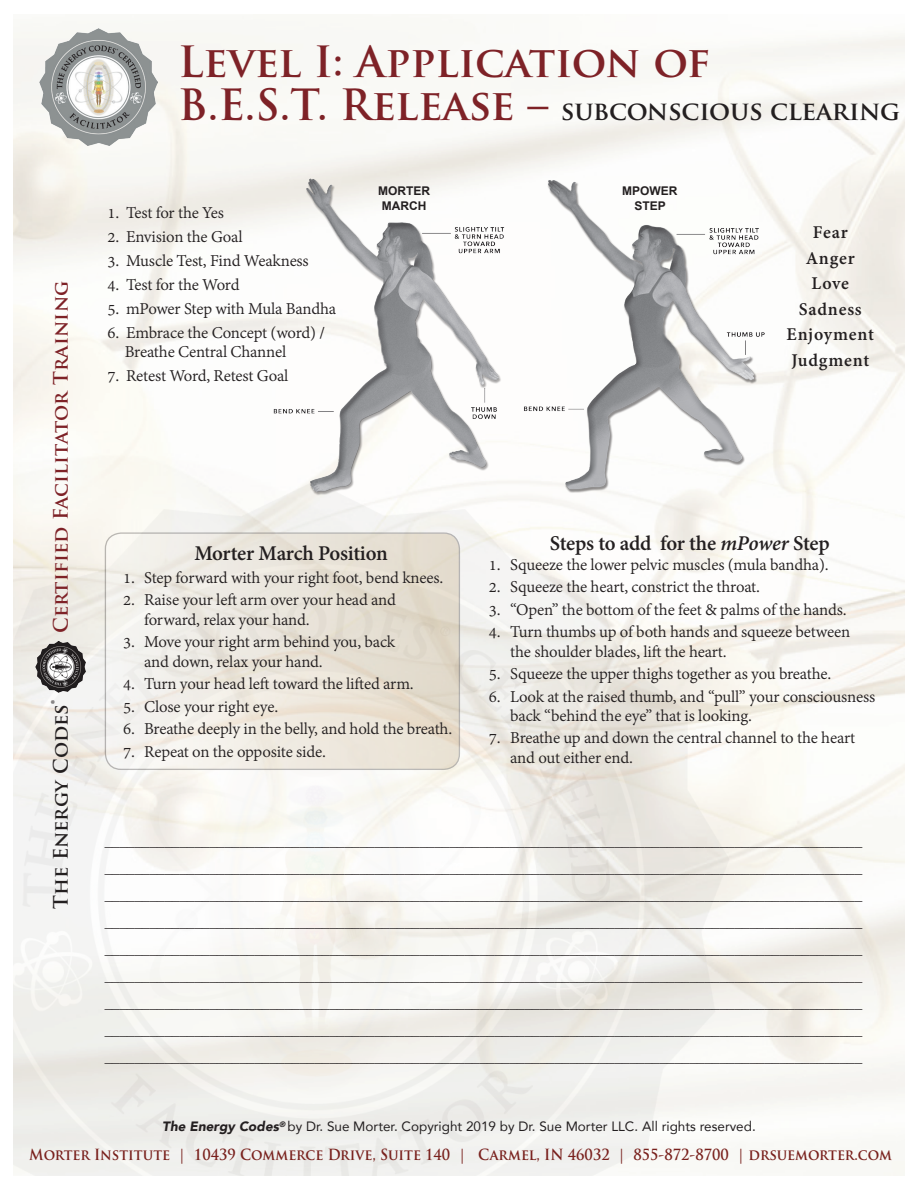
<style>
.page{position:relative;width:918px;height:1188px;background:#fff}
.page>*{position:absolute;margin:0;border:0;box-sizing:border-box;transform-origin:0 0}
.t1{font:700 42px "Trajan Pro";color:#7e2227}
.t2{font:700 25.5px "Trajan Pro";letter-spacing:-.01em;color:#231f20}
.t3{font:700 22.8px "Adobe Devanagari";letter-spacing:-.015em;color:#231f20}
.t4{font:700 19.5px/25.5px "Adobe Devanagari";letter-spacing:.04em;color:#231f20;text-align:center}
.t5{font:700 19.5px "Trajan Pro";letter-spacing:.01em;color:#7e2227}
.t6{font:700 19.5px "Trajan Pro";letter-spacing:.01em;color:#231f20}
.t7{font:18px/19.5px "Adobe Devanagari";letter-spacing:-.01em;color:#231f20}
.t8{font:15px/27px "Perpetua";color:#231f20;text-align:justify}
.t9{font:700 15px "Trajan Pro";color:#79211d;scale:.93 1}
.t10{font:13.5px "Avenir";color:#231f20}
.t11{font:700 12px/14.4px "Arial";color:#231f20;text-align:center}
.s1{font-size:42px;color:#7e2227}
.s2{font-style:italic}
.s3{font-weight:900;font-style:italic}
</style>
<div class="page">
<img style="left:14px;top:481px;width:716px;height:694px">
<img style="left:35px;top:642px;width:50px;height:50px">
<img style="left:40px;top:28px;width:118px;height:117px">
<div style="left:105px;top:533px;width:354px;height:236px;background:linear-gradient(to right,#f5f3f0,#e2d9c9);border-radius:16px"></div>
<div style="left:105px;top:532px;width:355px;height:238px;border:1px solid #231f20;border-radius:16px"></div>
<img style="left:264px;top:166px;width:276px;height:331px">
<img style="left:516px;top:167px;width:276px;height:331px">
<h3 class="t5" style="left:48px;top:633px;width:354px;rotate:-90deg">Certified Facilitator Training</h3>
<h3 class="t6" style="left:48px;top:909px;width:210px;rotate:-90deg">The Energy Codes®</h3>
<h1 class="t1" style="left:178px;top:35px;width:534px">Level I: Application of</h1>
<h2 class="t2" style="left:178px;top:95px;width:723px"><span class="s1">B.E.S.T. Release –</span> subconscious clearing</h2>
<p class="t7" style="left:107px;top:204px;width:118px">1. Test for the Yes</p>
<p class="t7" style="left:107px;top:228px;width:137px">2. Envision the Goal</p>
<p class="t7" style="left:107px;top:252px;width:203px">3. Muscle Test, Find Weakness</p>
<p class="t7" style="left:107px;top:276px;width:134px">4. Test for the Word</p>
<p class="t7" style="left:107px;top:300px;width:230px">5. mPower Step with Mula Bandha</p>
<p class="t7" style="left:125px;top:324px;width:202px;text-indent:-17px">6. Embrace the Concept (word) /<br>Breathe Central Channel</p>
<p class="t7" style="left:107px;top:367px;width:183px">7. Retest Word, Retest Goal</p>
<p class="t11" style="left:378px;top:184px;width:53px">MORTER<br>MARCH</p>
<p class="t11" style="left:622px;top:184px;width:57px">MPOWER<br>STEP</p>
<h3 class="t4" style="left:787px;top:222px;width:89px">Fear<br>Anger<br>Love<br>Sadness<br>Enjoyment<br>Judgment</h3>
<h3 class="t3" style="left:194px;top:540px;width:195px">Morter March Position</h3>
<p class="t7" style="left:123px;top:569px;width:322px">1. Step forward with your right foot, bend knees.</p>
<p class="t7" style="left:144px;top:592px;width:253px;text-indent:-21px">2. Raise your left arm over your head and forward, relax your hand.</p>
<p class="t7" style="left:144px;top:634px;width:253px;text-indent:-21px">3. Move your right arm behind you, back and down, relax your hand.</p>
<p class="t7" style="left:123px;top:676px;width:292px">4. Turn your head left toward the lifted arm.</p>
<p class="t7" style="left:123px;top:698px;width:157px">5. Close your right eye.</p>
<p class="t7" style="left:123px;top:721px;width:331px">6. Breathe deeply in the belly, and hold the breath.</p>
<p class="t7" style="left:123px;top:743px;width:204px">7. Repeat on the opposite side.</p>
<h3 class="t3" style="left:550px;top:530px;width:281px">Steps to add for the <span class="s2">mPower</span> Step</h3>
<p class="t7" style="left:489px;top:556px;width:341px">1. Squeeze the lower pelvic muscles (mula bandha).</p>
<p class="t7" style="left:489px;top:578px;width:273px">2. Squeeze the heart, constrict the throat.</p>
<p class="t7" style="left:489px;top:601px;width:360px">3. “Open” the bottom of the feet &amp; palms of the hands.</p>
<p class="t7" style="left:510px;top:623px;width:341px;text-indent:-21px">4. Turn thumbs up of both hands and squeeze between the shoulder blades, lift the heart.</p>
<p class="t7" style="left:489px;top:665px;width:344px">5. Squeeze the upper thighs together as you breathe.</p>
<p class="t7" style="left:510px;top:688px;width:366px;text-indent:-21px">6. Look at the raised thumb, and “pull” your consciousness back “behind the eye” that is looking.</p>
<p class="t7" style="left:510px;top:730px;width:347px;text-indent:-21px">7. Breathe up and down the central channel to the heart and out either end.</p>
<p class="t8" style="left:105px;top:828px;width:759px">_____________________________________________________________________________________________________ _____________________________________________________________________________________________________ _____________________________________________________________________________________________________ _____________________________________________________________________________________________________ _____________________________________________________________________________________________________ _____________________________________________________________________________________________________ _____________________________________________________________________________________________________ _____________________________________________________________________________________________________ _____________________________________________________________________________________________________</p>
<p class="t10" style="left:162px;top:1116px;width:595px"><span class="s3">The Energy Codes</span><sup>®</sup> by Dr. Sue Morter. Copyright 2019 by Dr. Sue Morter LLC. All rights reserved.</p>
<p class="t9" style="left:29px;top:1146px;width:929px">Morter Institute | 10439 Commerce Drive, Suite 140 | Carmel, IN 46032 | 855-872-8700 | drsuemorter.com</p>
</div>
